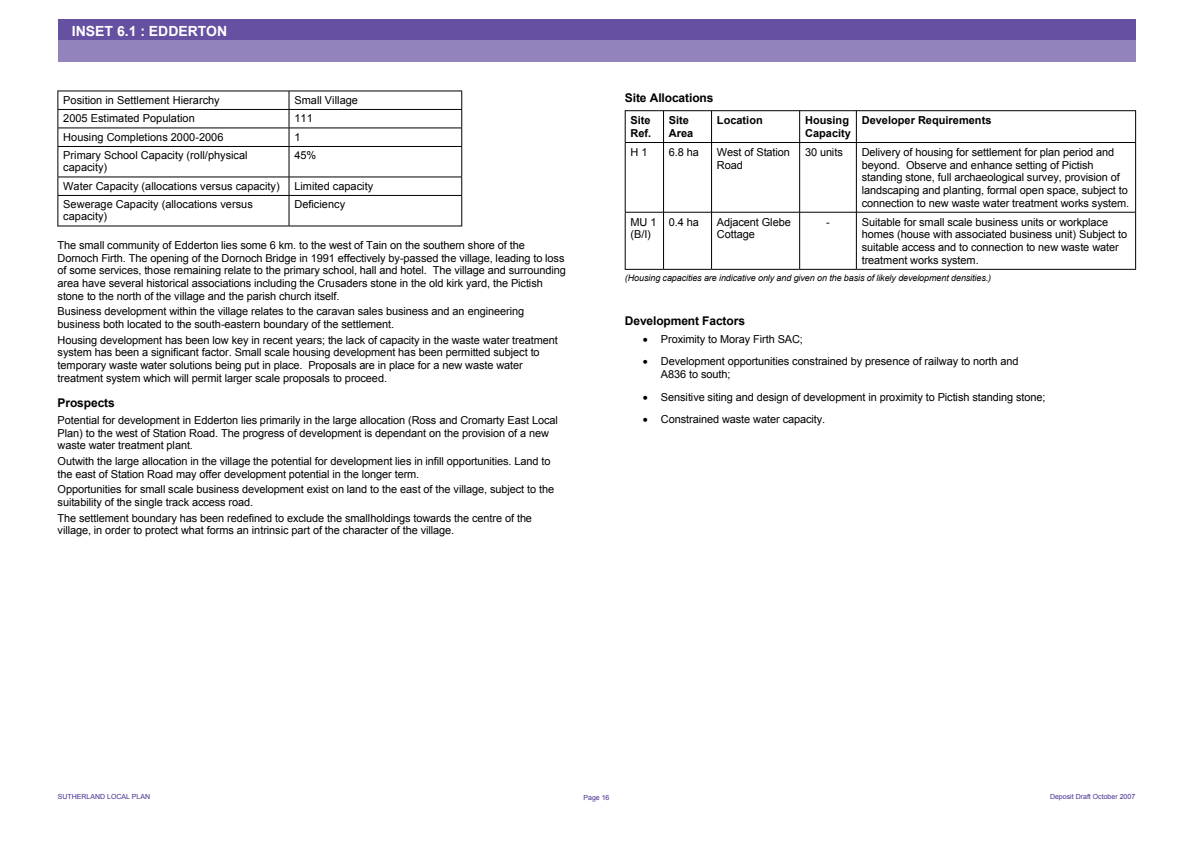
<style>
.page{position:relative;width:1191px;height:842px;background:#fff}
.page>*{position:absolute;margin:0;border:0;box-sizing:border-box;transform-origin:0 0}
.t1{font:700 14px "Arial";color:#fff}
.t2{font:700 12px "Arial";letter-spacing:-.01em;color:#000}
.t3{font:11px/12.6px "Arial";letter-spacing:-.01em;color:#000}
.t4{font:700 11px/12.6px "Arial";color:#000}
.t5{font:italic 9px "Arial";letter-spacing:-.01em;color:#000}
.t6{font:7px "Arial";color:#482e92}
</style>
<div class="page">
<hr style="left:58px;top:91px;width:404px;height:1px;background:#000">
<hr style="left:58px;top:109px;width:404px;height:1px;background:#000">
<hr style="left:58px;top:128px;width:404px;height:1px;background:#000">
<svg style="left:58px;top:91px;width:1px;height:55px"></svg>
<svg style="left:289px;top:91px;width:1px;height:55px"></svg>
<svg style="left:461px;top:91px;width:1px;height:55px"></svg>
<hr style="left:58px;top:146px;width:404px;height:1px;background:#000">
<hr style="left:58px;top:147px;width:1px;height:30px;background:#000">
<hr style="left:289px;top:147px;width:1px;height:30px;background:#000">
<hr style="left:461px;top:147px;width:1px;height:30px;background:#000">
<hr style="left:58px;top:177px;width:404px;height:1px;background:#000">
<svg style="left:58px;top:177px;width:1px;height:18px"></svg>
<svg style="left:289px;top:177px;width:1px;height:18px"></svg>
<svg style="left:461px;top:177px;width:1px;height:18px"></svg>
<hr style="left:58px;top:195px;width:404px;height:1px;background:#000">
<hr style="left:58px;top:196px;width:1px;height:30px;background:#000">
<hr style="left:58px;top:226px;width:231px;height:1px;background:#000">
<hr style="left:289px;top:196px;width:1px;height:30px;background:#000">
<hr style="left:289px;top:226px;width:172px;height:1px;background:#000">
<hr style="left:461px;top:196px;width:1px;height:30px;background:#000">
<hr style="left:625px;top:110px;width:510px;height:1px;background:#000">
<hr style="left:625px;top:111px;width:1px;height:31px;background:#000">
<hr style="left:663px;top:111px;width:1px;height:31px;background:#000">
<hr style="left:711px;top:111px;width:1px;height:31px;background:#000">
<hr style="left:799px;top:111px;width:1px;height:31px;background:#000">
<hr style="left:856px;top:111px;width:1px;height:31px;background:#000">
<hr style="left:1135px;top:111px;width:1px;height:31px;background:#000">
<hr style="left:625px;top:142px;width:510px;height:1px;background:#000">
<hr style="left:625px;top:143px;width:1px;height:69px;background:#000">
<hr style="left:663px;top:143px;width:1px;height:69px;background:#000">
<hr style="left:711px;top:143px;width:1px;height:69px;background:#000">
<hr style="left:799px;top:143px;width:1px;height:69px;background:#000">
<hr style="left:856px;top:143px;width:1px;height:69px;background:#000">
<hr style="left:1135px;top:143px;width:1px;height:69px;background:#000">
<hr style="left:625px;top:212px;width:510px;height:1px;background:#000">
<hr style="left:625px;top:212px;width:1px;height:58px;background:#000">
<hr style="left:625px;top:269px;width:38px;height:1px;background:#000">
<hr style="left:663px;top:212px;width:1px;height:58px;background:#000">
<hr style="left:664px;top:269px;width:47px;height:1px;background:#000">
<hr style="left:711px;top:212px;width:1px;height:58px;background:#000">
<hr style="left:712px;top:269px;width:87px;height:1px;background:#000">
<hr style="left:799px;top:212px;width:1px;height:58px;background:#000">
<hr style="left:800px;top:269px;width:56px;height:1px;background:#000">
<hr style="left:856px;top:212px;width:1px;height:58px;background:#000">
<hr style="left:856px;top:269px;width:279px;height:1px;background:#000">
<hr style="left:1135px;top:212px;width:1px;height:58px;background:#000">
<div style="left:58px;top:19px;width:1077px;height:21px;background:#6550a1"></div>
<div style="left:58px;top:40px;width:1077px;height:21px;background:#9383bd"></div>
<p class="t1" style="left:72px;top:22px;width:157px">INSET 6.1 : EDDERTON</p>
<p class="t3" style="left:63px;top:94px;width:158px">Position in Settlement Hierarchy</p>
<p class="t3" style="left:294px;top:94px;width:65px">Small Village</p>
<p class="t3" style="left:63px;top:112px;width:133px">2005 Estimated Population</p>
<p class="t3" style="left:294px;top:112px;width:20px">111</p>
<p class="t3" style="left:63px;top:131px;width:162px">Housing Completions 2000-2006</p>
<p class="t3" style="left:294px;top:131px;width:8px">1</p>
<p class="t3" style="left:63px;top:150px;width:186px;line-height:12px">Primary School Capacity (roll/physical capacity)</p>
<p class="t3" style="left:294px;top:149px;width:23px">45%</p>
<p class="t3" style="left:63px;top:180px;width:218px">Water Capacity (allocations versus capacity)</p>
<p class="t3" style="left:294px;top:180px;width:80px">Limited capacity</p>
<p class="t3" style="left:63px;top:199px;width:191px;line-height:12px">Sewerage Capacity (allocations versus capacity)</p>
<p class="t3" style="left:294px;top:198px;width:52px">Deficiency</p>
<p class="t3" style="left:58px;top:239px;width:510px">The small community of Edderton lies some 6 km. to the west of Tain on the southern shore of the Dornoch Firth. The opening of the Dornoch Bridge in 1991 effectively by-passed the village, leading to loss of some services, those remaining relate to the primary school, hall and hotel. The village and surrounding area have several historical associations including the Crusaders stone in the old kirk yard, the Pictish stone to the north of the village and the parish church itself.</p>
<p class="t3" style="left:58px;top:305px;width:468px">Business development within the village relates to the caravan sales business and an engineering business both located to the south-eastern boundary of the settlement.</p>
<p class="t3" style="left:58px;top:334px;width:502px">Housing development has been low key in recent years; the lack of capacity in the waste water treatment system has been a significant factor. Small scale housing development has been permitted subject to temporary waste water solutions being put in place. Proposals are in place for a new waste water treatment system which will permit larger scale proposals to proceed.</p>
<p class="t2" style="left:58px;top:395px;width:59px">Prospects</p>
<p class="t3" style="left:58px;top:414px;width:502px">Potential for development in Edderton lies primarily in the large allocation (Ross and Cromarty East Local<br>Plan) to the west of Station Road. The progress of development is dependant on the provision of a new waste water treatment plant.</p>
<p class="t3" style="left:58px;top:455px;width:494px">Outwith the large allocation in the village the potential for development lies in infill opportunities. Land to the east of Station Road may offer development potential in the longer term.</p>
<p class="t3" style="left:58px;top:483px;width:498px">Opportunities for small scale business development exist on land to the east of the village, subject to the suitability of the single track access road.</p>
<p class="t3" style="left:58px;top:511px;width:476px">The settlement boundary has been redefined to exclude the smallholdings towards the centre of the village, in order to protect what forms an intrinsic part of the character of the village.</p>
<p class="t2" style="left:625px;top:90px;width:90px">Site Allocations</p>
<p class="t4" style="left:630px;top:114px;width:22px">Site<br>Ref.</p>
<p class="t4" style="left:669px;top:114px;width:26px">Site<br>Area</p>
<p class="t4" style="left:717px;top:114px;width:47px">Location</p>
<p class="t4" style="left:805px;top:114px;width:47px">Housing<br>Capacity</p>
<p class="t4" style="left:861px;top:114px;width:131px">Developer Requirements</p>
<p class="t3" style="left:630px;top:146px;width:18px">H 1</p>
<p class="t3" style="left:669px;top:146px;width:32px">6.8 ha</p>
<p class="t3" style="left:717px;top:146px;width:75px">West of Station<br>Road</p>
<p class="t3" style="left:805px;top:146px;width:39px">30 units</p>
<p class="t3" style="left:861px;top:146px;width:269px">Delivery of housing for settlement for plan period and beyond. Observe and enhance setting of Pictish standing stone, full archaeological survey, provision of landscaping and planting, formal open space, subject to connection to new waste water treatment works system.</p>
<p class="t3" style="left:630px;top:216px;width:27px">MU 1 (B/I)</p>
<p class="t3" style="left:669px;top:216px;width:32px">0.4 ha</p>
<p class="t3" style="left:717px;top:216px;width:75px">Adjacent Glebe<br>Cottage</p>
<p class="t3" style="left:826px;top:216px;width:5px">-</p>
<p class="t3" style="left:861px;top:216px;width:267px">Suitable for small scale business units or workplace homes (house with associated business unit) Subject to suitable access and to connection to new waste water treatment works system.</p>
<p class="t5" style="left:625px;top:272px;width:368px">(Housing capacities are indicative only and given on the basis of likely development densities.)</p>
<p class="t2" style="left:625px;top:313px;width:122px">Development Factors</p>
<p class="t3" style="left:661px;top:328px;width:359px;line-height:22.4px">Proximity to Moray Firth SAC;<br>Development opportunities constrained by presence of railway to north and</p>
<p class="t3" style="left:661px;top:363px;width:386px;line-height:22.4px">A836 to south;<br>Sensitive siting and design of development in proximity to Pictish standing stone;<br>Constrained waste water capacity.</p>
<p class="t6" style="left:58px;top:792px;width:94px">SUTHERLAND LOCAL PLAN</p>
<p class="t6" style="left:1050px;top:792px;width:87px">Deposit Draft October 2007</p>
<p class="t6" style="left:583px;top:793px;width:28px">Page 16</p>
</div>
